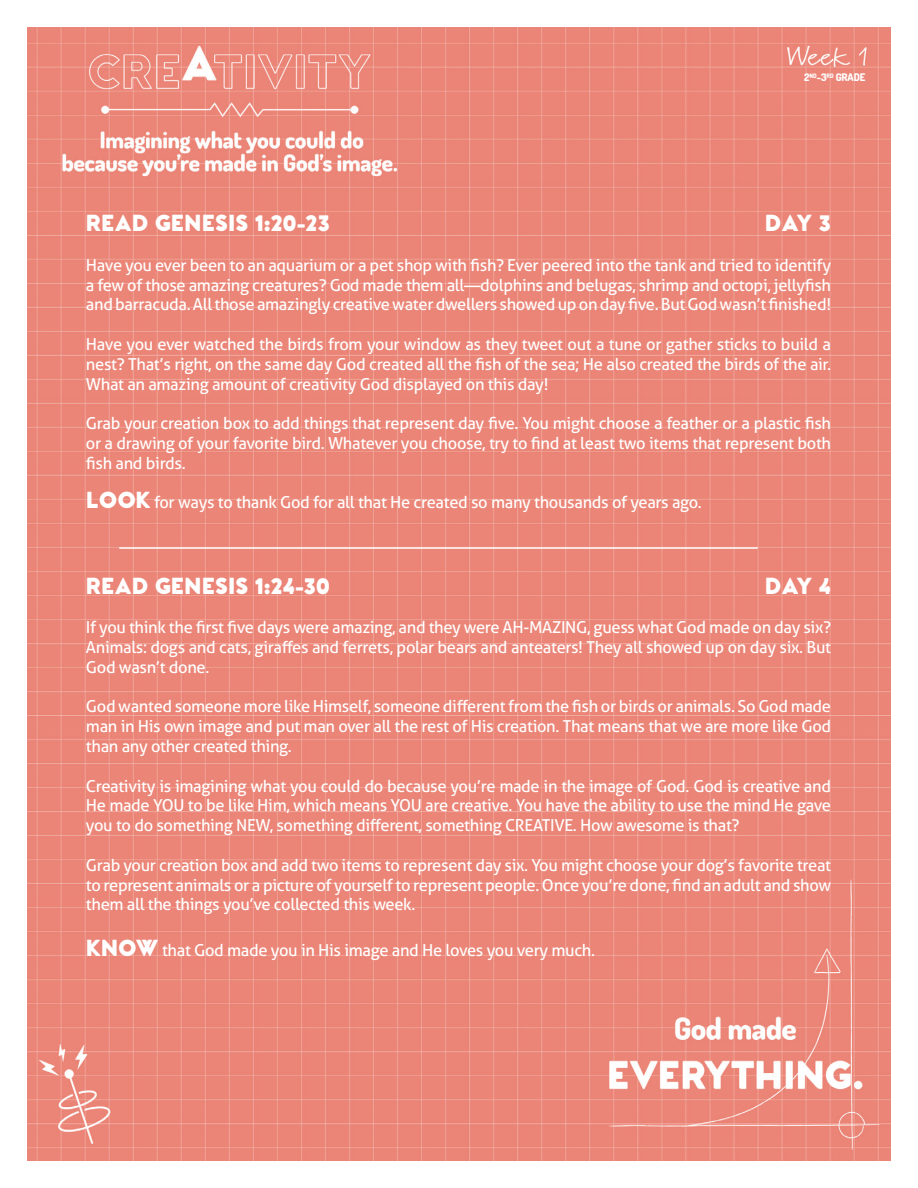
<style>
.page{position:relative;width:918px;height:1188px;background:#fff}
.page>*{position:absolute;margin:0;border:0;box-sizing:border-box;transform-origin:0 0}
.t1{font:900 24px "Venti CF";color:#fff}
.t2{font:16.5px/19.8px "Aller";letter-spacing:-.02em;color:#fff;text-align:justify}
.t3{font:800 10.5px "Terminal Dosis";letter-spacing:-.01em;color:#fff}
.s1{font-family:"Venti CF";font-weight:900;font-size:24px}
</style>
<div class="page">
<img style="left:27px;top:27px;width:864px;height:1134px">
<hr style="left:119px;top:547px;width:639px;height:2px;background:#fff">
<p class="t3" style="left:804px;top:71px;width:63px">2<sup>ND</sup>-3<sup>RD</sup> GRADE</p>
<p class="t1" style="left:86px;top:208px;width:245px">READ GENESIS 1:20-23</p>
<p class="t2" style="left:86px;top:255px;width:747px">Have you ever been to an aquarium or a pet shop with fish? Ever peered into the tank and tried to identify a few of those amazing creatures? God made them all—dolphins and belugas, shrimp and octopi, jellyfish and barracuda. All those amazingly creative water dwellers showed up on day five. But God wasn’t finished!</p>
<p class="t2" style="left:86px;top:334px;width:747px">Have you ever watched the birds from your window as they tweet out a tune or gather sticks to build a nest? That’s right, on the same day God created all the fish of the sea; He also created the birds of the air.<br>What an amazing amount of creativity God displayed on this day!</p>
<p class="t2" style="left:86px;top:413px;width:747px">Grab your creation box to add things that represent day five. You might choose a feather or a plastic fish or a drawing of your favorite bird. Whatever you choose, try to find at least two items that represent both fish and birds.</p>
<p class="t2" style="left:86px;top:493px;width:617px"><span class="s1">LOOK</span> for ways to thank God for all that He created so many thousands of years ago.</p>
<p class="t1" style="left:765px;top:208px;width:67px">DAY 3</p>
<p class="t1" style="left:86px;top:571px;width:246px">READ GENESIS 1:24-30</p>
<p class="t2" style="left:86px;top:617px;width:747px">If you think the first five days were amazing, and they were AH-MAZING, guess what God made on day six?<br>Animals: dogs and cats, giraffes and ferrets, polar bears and anteaters! They all showed up on day six. But God wasn’t done.</p>
<p class="t2" style="left:86px;top:697px;width:747px">God wanted someone more like Himself, someone different from the fish or birds or animals. So God made man in His own image and put man over all the rest of His creation. That means that we are more like God than any other created thing.</p>
<p class="t2" style="left:86px;top:776px;width:747px">Creativity is imagining what you could do because you’re made in the image of God. God is creative and He made YOU to be like Him, which means YOU are creative. You have the ability to use the mind He gave you to do something NEW, something different, something CREATIVE. How awesome is that?</p>
<p class="t2" style="left:86px;top:855px;width:747px">Grab your creation box and add two items to represent day six. You might choose your dog’s favorite treat to represent animals or a picture of yourself to represent people. Once you’re done, find an adult and show them all the things you’ve collected this week.</p>
<p class="t2" style="left:86px;top:940px;width:511px"><span class="s1">KNOW</span> that God made you in His image and He loves you very much.</p>
<p class="t1" style="left:765px;top:571px;width:67px">DAY 4</p>
</div>
